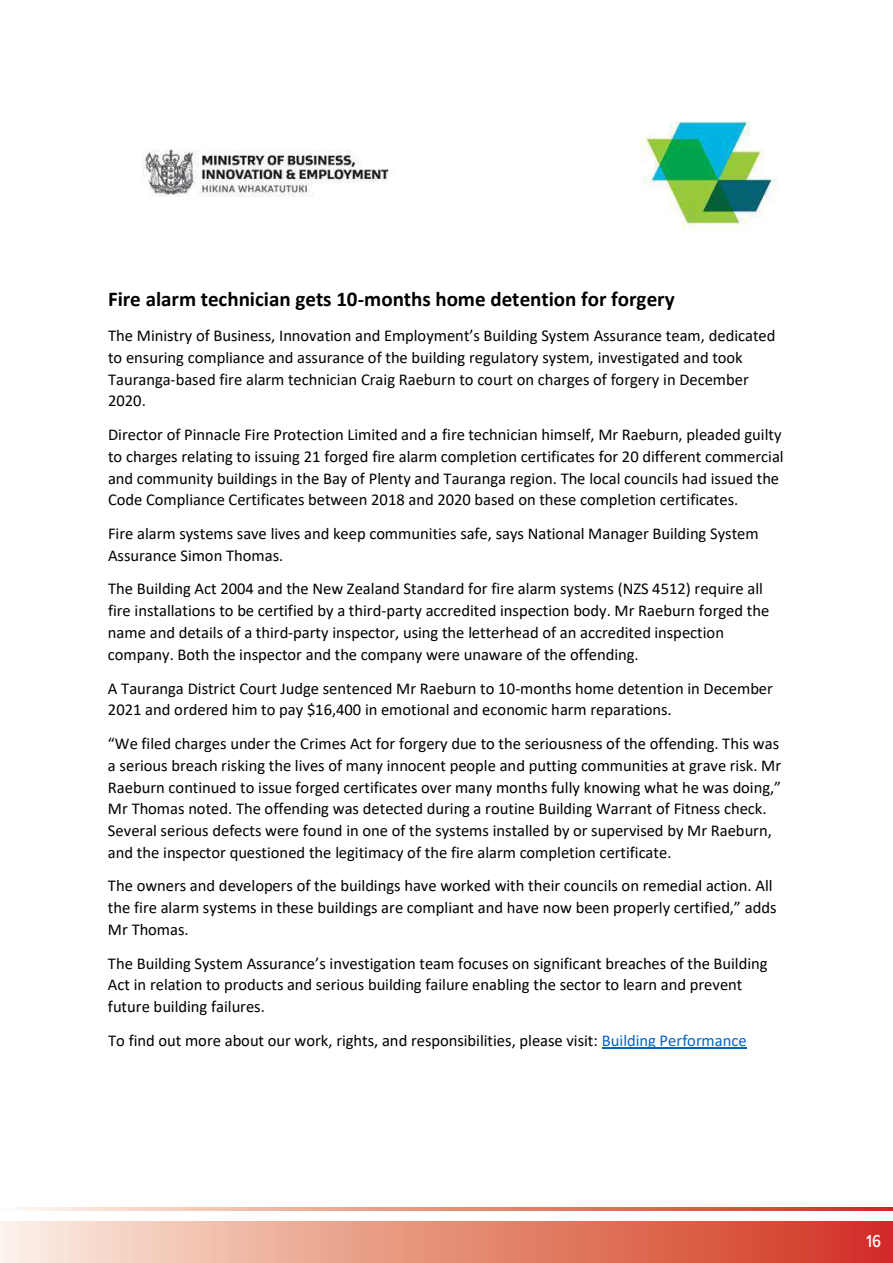
<style>
.page{position:relative;width:893px;height:1263px;background:#fff}
.page>*{position:absolute;margin:0;border:0;box-sizing:border-box;transform-origin:0 0}
.t1{font:700 21px "Calibri";color:#000}
.t2{font:500 18px "Proxima Nova Cond";color:#fff}
.t3{font:16.5px/21.8px "Calibri";color:#000}
.s1{color:#0563c1}
</style>
<div class="page">
<hr style="left:602px;top:1048px;width:145px;height:1px;background:#0563c1">
<img style="left:142px;top:121px;width:636px;height:110px">
<div style="left:0;top:1221px;width:893px;height:42px;background:linear-gradient(to right,#fbefdd,#d1301b)"></div>
<svg style="left:20px;top:1207px;width:873px;height:4px;background:#e6907d"></svg>
<p class="t1" style="left:108px;top:284px;width:568px">Fire alarm technician gets 10-months home detention for forgery</p>
<p class="t3" style="left:108px;top:324px;width:669px">The Ministry of Business, Innovation and Employment’s Building System Assurance team, dedicated to ensuring compliance and assurance of the building regulatory system, investigated and took Tauranga-based fire alarm technician Craig Raeburn to court on charges of forgery in December 2020.</p>
<p class="t3" style="left:108px;top:423px;width:677px">Director of Pinnacle Fire Protection Limited and a fire technician himself, Mr Raeburn, pleaded guilty to charges relating to issuing 21 forged fire alarm completion certificates for 20 different commercial and community buildings in the Bay of Plenty and Tauranga region. The local councils had issued the Code Compliance Certificates between 2018 and 2020 based on these completion certificates.</p>
<p class="t3" style="left:108px;top:522px;width:652px">Fire alarm systems save lives and keep communities safe, says National Manager Building System<br>Assurance Simon Thomas.</p>
<p class="t3" style="left:108px;top:578px;width:663px">The Building Act 2004 and the New Zealand Standard for fire alarm systems (NZS 4512) require all fire installations to be certified by a third-party accredited inspection body. Mr Raeburn forged the name and details of a third-party inspector, using the letterhead of an accredited inspection company. Both the inspector and the company were unaware of the offending.</p>
<p class="t3" style="left:108px;top:677px;width:666px">A Tauranga District Court Judge sentenced Mr Raeburn to 10-months home detention in December<br>2021 and ordered him to pay $16,400 in emotional and economic harm reparations.</p>
<p class="t3" style="left:108px;top:732px;width:675px">“We filed charges under the Crimes Act for forgery due to the seriousness of the offending. This was a serious breach risking the lives of many innocent people and putting communities at grave risk. Mr Raeburn continued to issue forged certificates over many months fully knowing what he was doing,” Mr Thomas noted. The offending was detected during a routine Building Warrant of Fitness check.<br>Several serious defects were found in one of the systems installed by or supervised by Mr Raeburn, and the inspector questioned the legitimacy of the fire alarm completion certificate.</p>
<p class="t3" style="left:108px;top:874px;width:670px">The owners and developers of the buildings have worked with their councils on remedial action. All the fire alarm systems in these buildings are compliant and have now been properly certified,” adds<br>Mr Thomas.</p>
<p class="t3" style="left:108px;top:952px;width:661px">The Building System Assurance’s investigation team focuses on significant breaches of the Building<br>Act in relation to products and serious building failure enabling the sector to learn and prevent future building failures.</p>
<p class="t3" style="left:108px;top:1029px;width:640px">To find out more about our work, rights, and responsibilities, please visit: <span class="s1">Building Performance</span></p>
<p class="t2" style="left:866px;top:1227px;width:17px">16</p>
</div>
